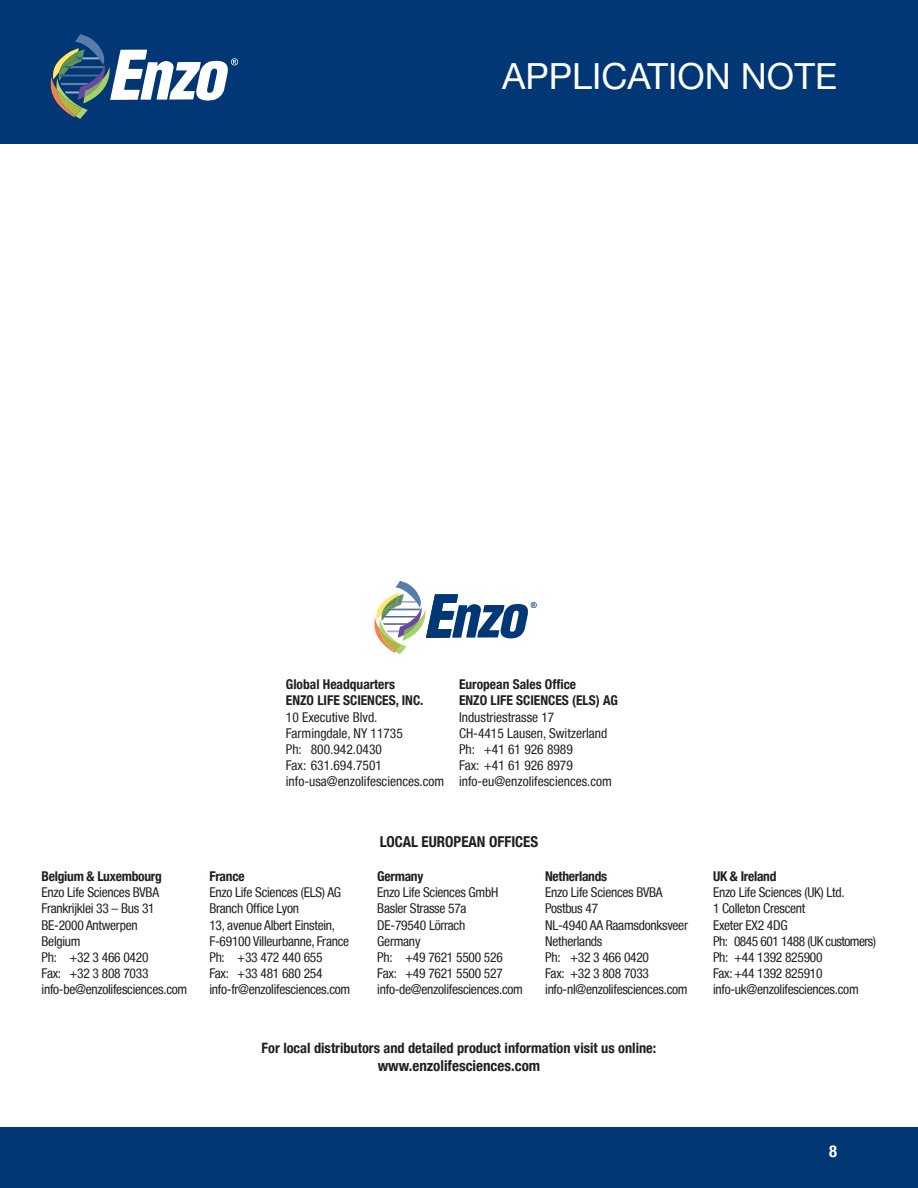
<style>
.page{position:relative;width:918px;height:1188px;background:#fff}
.page>*{position:absolute;margin:0;border:0;box-sizing:border-box;transform-origin:0 0}
.t1{font:36px "Helvetica Neue";color:#fff}
.t2{font:700 condensed 16.5px "Helvetica Neue LT";color:#fff}
.captions{font:700 condensed 15px "Helvetica Neue LT";color:#231f20}
.t3{font:700 condensed 14.4px "Helvetica Neue LT";color:#231f20}
.t4{font:condensed 13.5px/16.2px "Helvetica Neue LT";letter-spacing:-.02em;color:#231f20}
.t5{font:condensed 13.5px "Helvetica Neue LT";color:#231f20}
.t6{font:700 condensed 13.5px/16.2px "Helvetica Neue LT";color:#231f20}
.t7{font:700 condensed 13.5px "Helvetica Neue LT";letter-spacing:-.02em;color:#231f20}
.t8{font:condensed 13.5px/16.2px "Helvetica Neue LT";letter-spacing:-.04em;color:#231f20}
.t9{font:italic 700 8.25px "Arial";color:#013775}
.s1{font-weight:400}
</style>
<div class="page">
<div style="left:0;top:0;width:918px;height:144px;background:#013775"></div>
<svg style="left:51px;top:34px;width:187px;height:85px"></svg>
<div style="left:0;top:1128px;width:918px;height:60px;background:#013775"></div>
<svg style="left:374px;top:581px;width:154px;height:73px"></svg>
<h1 class="t1" style="left:502px;top:55px;width:336px">APPLICATION NOTE</h1>
<p class="t9" style="left:530px;top:599px;width:8px">®</p>
<p class="t7" style="left:42px;top:868px;width:122px">Belgium &amp; Luxembourg</p>
<p class="t4" style="left:42px;top:884px;width:119px">Enzo Life Sciences BVBA<br>Frankrijklei 33 – Bus 31</p>
<p class="t4" style="left:42px;top:917px;width:98px">BE-2000 Antwerpen<br>Belgium</p>
<p class="t4" style="left:42px;top:949px;width:108px">Ph: +32 3 466 0420</p>
<p class="t4" style="left:42px;top:965px;width:108px">Fax: +32 3 808 7033</p>
<p class="t4" style="left:42px;top:981px;width:147px">info-be@enzolifesciences.com</p>
<p class="t6" style="left:286px;top:676px;width:111px">Global Headquarters</p>
<p class="t6" style="left:286px;top:692px;width:139px">ENZO LIFE SCIENCES, INC.<br><span class="s1">10 Executive Blvd.</span></p>
<p class="t5" style="left:286px;top:725px;width:119px">Farmingdale, NY 11735</p>
<p class="t5" style="left:286px;top:741px;width:98px">Ph: 800.942.0430</p>
<p class="t5" style="left:286px;top:758px;width:98px">Fax: 631.694.7501</p>
<p class="t5" style="left:286px;top:774px;width:160px">info-usa@enzolifesciences.com</p>
<p class="t6" style="left:459px;top:676px;width:119px">European Sales Office</p>
<p class="t6" style="left:459px;top:692px;width:161px">ENZO LIFE SCIENCES (ELS) AG</p>
<p class="t5" style="left:459px;top:709px;width:97px">Industriestrasse 17</p>
<p class="t5" style="left:459px;top:725px;width:150px">CH-4415 Lausen, Switzerland</p>
<p class="t5" style="left:459px;top:741px;width:115px">Ph: +41 61 926 8989</p>
<p class="t5" style="left:459px;top:758px;width:115px">Fax: +41 61 926 8979</p>
<p class="t5" style="left:459px;top:774px;width:154px">info-eu@enzolifesciences.com</p>
<p class="t6" style="left:209px;top:868px;width:37px">France</p>
<p class="t4" style="left:209px;top:884px;width:133px">Enzo Life Sciences (ELS) AG</p>
<p class="t4" style="left:209px;top:900px;width:127px">Branch Office Lyon<br>13, avenue Albert Einstein,</p>
<p class="t4" style="left:209px;top:933px;width:141px">F-69100 Villeurbanne, France</p>
<p class="t4" style="left:209px;top:949px;width:115px">Ph: +33 472 440 655</p>
<p class="t4" style="left:209px;top:965px;width:115px">Fax: +33 481 680 254</p>
<p class="t4" style="left:209px;top:981px;width:142px">info-fr@enzolifesciences.com</p>
<p class="captions" style="left:380px;top:833px;width:160px">LOCAL EUROPEAN OFFICES</p>
<p class="t7" style="left:377px;top:868px;width:48px">Germany</p>
<p class="t4" style="left:377px;top:884px;width:123px">Enzo Life Sciences GmbH</p>
<p class="t4" style="left:377px;top:900px;width:91px">Basler Strasse 57a</p>
<p class="t4" style="left:377px;top:917px;width:90px">DE-79540 Lörrach<br>Germany</p>
<p class="t4" style="left:377px;top:949px;width:127px">Ph: +49 7621 5500 526</p>
<p class="t4" style="left:377px;top:965px;width:127px">Fax: +49 7621 5500 527</p>
<p class="t4" style="left:377px;top:981px;width:147px">info-de@enzolifesciences.com</p>
<p class="t7" style="left:545px;top:868px;width:64px">Netherlands</p>
<p class="t4" style="left:545px;top:884px;width:119px">Enzo Life Sciences BVBA</p>
<p class="t4" style="left:545px;top:900px;width:55px">Postbus 47</p>
<p class="t4" style="left:545px;top:917px;width:144px">NL-4940 AA Raamsdonksveer</p>
<p class="t4" style="left:545px;top:933px;width:59px">Netherlands</p>
<p class="t4" style="left:545px;top:949px;width:105px">Ph: +32 3 466 0420</p>
<p class="t4" style="left:545px;top:965px;width:105px">Fax: +32 3 808 7033</p>
<p class="t4" style="left:545px;top:981px;width:144px">info-nl@enzolifesciences.com</p>
<p class="t3" style="left:262px;top:1040px;width:396px">For local distributors and detailed product information visit us online:</p>
<p class="captions" style="left:378px;top:1057px;width:164px">www.enzolifesciences.com</p>
<p class="t7" style="left:713px;top:868px;width:65px">UK &amp; Ireland</p>
<p class="t4" style="left:713px;top:884px;width:133px">Enzo Life Sciences (UK) Ltd.</p>
<p class="t4" style="left:713px;top:900px;width:94px">1 Colleton Crescent</p>
<p class="t8" style="left:713px;top:917px;width:165px">Exeter EX2 4DG<br>Ph: 0845 601 1488 (UK customers)</p>
<p class="t4" style="left:713px;top:949px;width:111px">Ph: +44 1392 825900</p>
<p class="t4" style="left:713px;top:965px;width:111px">Fax:+44 1392 825910</p>
<p class="t4" style="left:713px;top:981px;width:147px">info-uk@enzolifesciences.com</p>
<p class="t2" style="left:829px;top:1142px;width:9px">8</p>
</div>
